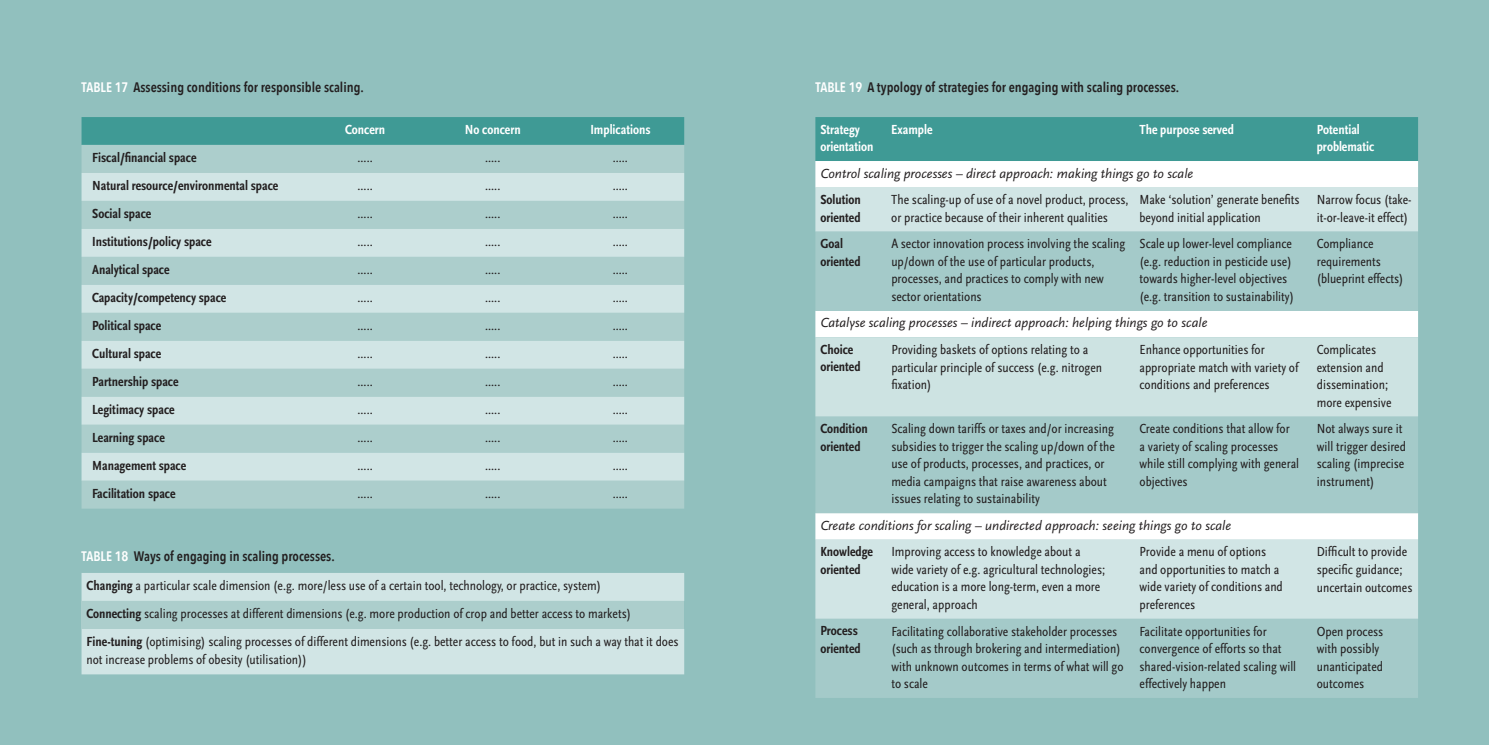
<style>
.page{position:relative;width:1489px;height:745px;background:#fff}
.page>*{position:absolute;margin:0;border:0;box-sizing:border-box;transform-origin:0 0}
.t1{font:13.75px/17.5px "Scala Sans Regular Con";color:#231f20}
.t2{font:13.75px/17.5px "Scala Sans Bold Con";color:#231f20}
.t3{font:italic 13.75px "Scala Sans";color:#231f20}
.t4{font:600 13.75px "Avenir Next Condensed";color:#231f20}
.t5{font:13.75px/17.5px "Scala Sans Bold Con";color:#fff}
.s1{color:#fff}
.s2{font-family:"Scala Sans Bold Con"}
</style>
<div class="page">
<div style="left:0;top:0;width:1488px;height:744px;background:#91c0be"></div>
<div style="left:815px;top:117px;width:602px;height:44px;background:#3f9a95"></div>
<div style="left:815px;top:161px;width:602px;height:26px;background:#fff"></div>
<div style="left:815px;top:187px;width:602px;height:44px;background:#d1e5e5"></div>
<svg style="left:815px;top:231px;width:602px;height:466px;fill:#a4cac9"></svg>
<div style="left:815px;top:337px;width:602px;height:79px;background:#cde3e2"></div>
<div style="left:81px;top:117px;width:603px;height:28px;background:#3f9a95"></div>
<div style="left:81px;top:145px;width:603px;height:363px;background:#accecc"></div>
<svg style="left:81px;top:173px;width:603px;height:307px;fill:#d1e5e5"></svg>
<div style="left:81px;top:573px;width:603px;height:101px;background:#d1e5e5"></div>
<div style="left:81px;top:600px;width:603px;height:28px;background:#accecc"></div>
<p class="t4" style="left:81px;top:75px;width:284px"><span class="s1">TABLE 17</span> Assessing conditions for responsible scaling.</p>
<p class="t5" style="left:345px;top:121px;width:41px">Concern</p>
<p class="t5" style="left:465px;top:121px;width:57px">No concern</p>
<p class="t5" style="left:590px;top:121px;width:62px">Implications</p>
<p class="t2" style="left:92px;top:149px;width:106px">Fiscal/financial space</p>
<p class="t1" style="left:357px;top:149px;width:17px">.....</p>
<p class="t1" style="left:485px;top:149px;width:17px">.....</p>
<p class="t1" style="left:612px;top:149px;width:17px">.....</p>
<p class="t2" style="left:92px;top:177px;width:188px">Natural resource/environmental space</p>
<p class="t1" style="left:357px;top:177px;width:17px">.....</p>
<p class="t1" style="left:485px;top:177px;width:17px">.....</p>
<p class="t1" style="left:612px;top:177px;width:17px">.....</p>
<p class="t2" style="left:92px;top:205px;width:61px">Social space</p>
<p class="t1" style="left:357px;top:205px;width:17px">.....</p>
<p class="t1" style="left:485px;top:205px;width:17px">.....</p>
<p class="t1" style="left:612px;top:205px;width:17px">.....</p>
<p class="t2" style="left:92px;top:233px;width:121px">Institutions/policy space</p>
<p class="t1" style="left:357px;top:233px;width:17px">.....</p>
<p class="t1" style="left:485px;top:233px;width:17px">.....</p>
<p class="t1" style="left:612px;top:233px;width:17px">.....</p>
<p class="t2" style="left:92px;top:261px;width:79px">Analytical space</p>
<p class="t1" style="left:357px;top:261px;width:17px">.....</p>
<p class="t1" style="left:485px;top:261px;width:17px">.....</p>
<p class="t1" style="left:612px;top:261px;width:17px">.....</p>
<p class="t2" style="left:92px;top:289px;width:136px">Capacity/competency space</p>
<p class="t1" style="left:357px;top:289px;width:17px">.....</p>
<p class="t1" style="left:485px;top:289px;width:17px">.....</p>
<p class="t1" style="left:612px;top:289px;width:17px">.....</p>
<p class="t2" style="left:92px;top:317px;width:71px">Political space</p>
<p class="t1" style="left:357px;top:317px;width:17px">.....</p>
<p class="t1" style="left:485px;top:317px;width:17px">.....</p>
<p class="t1" style="left:612px;top:317px;width:17px">.....</p>
<p class="t2" style="left:92px;top:345px;width:71px">Cultural space</p>
<p class="t1" style="left:357px;top:345px;width:17px">.....</p>
<p class="t1" style="left:485px;top:345px;width:17px">.....</p>
<p class="t1" style="left:612px;top:345px;width:17px">.....</p>
<p class="t2" style="left:92px;top:373px;width:88px">Partnership space</p>
<p class="t1" style="left:357px;top:373px;width:17px">.....</p>
<p class="t1" style="left:485px;top:373px;width:17px">.....</p>
<p class="t1" style="left:612px;top:373px;width:17px">.....</p>
<p class="t2" style="left:92px;top:401px;width:84px">Legitimacy space</p>
<p class="t1" style="left:357px;top:401px;width:17px">.....</p>
<p class="t1" style="left:485px;top:401px;width:17px">.....</p>
<p class="t1" style="left:612px;top:401px;width:17px">.....</p>
<p class="t2" style="left:92px;top:428px;width:74px">Learning space</p>
<p class="t1" style="left:357px;top:428px;width:17px">.....</p>
<p class="t1" style="left:485px;top:428px;width:17px">.....</p>
<p class="t1" style="left:612px;top:428px;width:17px">.....</p>
<p class="t2" style="left:92px;top:456px;width:96px">Management space</p>
<p class="t1" style="left:357px;top:456px;width:17px">.....</p>
<p class="t1" style="left:485px;top:456px;width:17px">.....</p>
<p class="t1" style="left:612px;top:456px;width:17px">.....</p>
<p class="t2" style="left:92px;top:484px;width:85px">Facilitation space</p>
<p class="t1" style="left:357px;top:484px;width:17px">.....</p>
<p class="t1" style="left:485px;top:484px;width:17px">.....</p>
<p class="t1" style="left:612px;top:484px;width:17px">.....</p>
<p class="t4" style="left:81px;top:544px;width:255px"><span class="s1">TABLE 18</span> Ways of engaging in scaling processes.</p>
<p class="t1" style="left:86px;top:571px;width:593px;line-height:28px"><span class="s2">Changing</span> a particular scale dimension (e.g. more/less use of a certain tool, technology, or practice, system)<br><span class="s2">Connecting</span> scaling processes at different dimensions (e.g. more production of crop and better access to markets)<br><span class="s2">Fine-tuning</span> (optimising) scaling processes of different dimensions (e.g. better access to food, but in such a way that it does</p>
<p class="t1" style="left:86px;top:650px;width:222px">not increase problems of obesity (utilisation))</p>
<p class="t4" style="left:815px;top:75px;width:365px"><span class="s1">TABLE 19</span> A typology of strategies for engaging with scaling processes.</p>
<p class="t5" style="left:820px;top:121px;width:55px">Strategy orientation</p>
<p class="t5" style="left:891px;top:121px;width:43px">Example</p>
<p class="t5" style="left:1139px;top:121px;width:96px">The purpose served</p>
<p class="t5" style="left:1316px;top:121px;width:59px">Potential problematic</p>
<p class="t3" style="left:820px;top:165px;width:374px">Control scaling processes – direct approach: making things go to scale</p>
<p class="t2" style="left:820px;top:191px;width:42px">Solution oriented</p>
<p class="t1" style="left:891px;top:191px;width:239px">The scaling-up of use of a novel product, process, or practice because of their inherent qualities</p>
<p class="t1" style="left:1139px;top:191px;width:162px">Make ‘solution’ generate benefits beyond initial application</p>
<p class="t1" style="left:1316px;top:191px;width:96px">Narrow focus (take&shy;it-or-leave-it effect)</p>
<p class="t2" style="left:820px;top:235px;width:42px">Goal oriented</p>
<p class="t1" style="left:891px;top:235px;width:235px">A sector innovation process involving the scaling up/down of the use of particular products, processes, and practices to comply with new sector orientations</p>
<p class="t1" style="left:1139px;top:235px;width:156px">Scale up lower-level compliance (e.g. reduction in pesticide use) towards higher-level objectives (e.g. transition to sustainability)</p>
<p class="t1" style="left:1316px;top:235px;width:88px">Compliance requirements (blueprint effects)</p>
<p class="t3" style="left:820px;top:315px;width:388px">Catalyse scaling processes – indirect approach: helping things go to scale</p>
<p class="t2" style="left:820px;top:341px;width:42px">Choice oriented</p>
<p class="t1" style="left:891px;top:341px;width:212px">Providing baskets of options relating to a particular principle of success (e.g. nitrogen fixation)</p>
<p class="t1" style="left:1139px;top:341px;width:160px">Enhance opportunities for appropriate match with variety of conditions and preferences</p>
<p class="t1" style="left:1316px;top:341px;width:76px">Complicates extension and dissemination; more expensive</p>
<p class="t2" style="left:820px;top:420px;width:49px">Condition oriented</p>
<p class="t1" style="left:891px;top:420px;width:225px">Scaling down tariffs or taxes and/or increasing subsidies to trigger the scaling up/down of the use of products, processes, and practices, or media campaigns that raise awareness about issues relating to sustainability</p>
<p class="t1" style="left:1139px;top:420px;width:161px">Create conditions that allow for<br>a variety of scaling processes while still complying with general objectives</p>
<p class="t1" style="left:1316px;top:420px;width:91px">Not always sure it will trigger desired scaling (imprecise instrument)</p>
<p class="t3" style="left:820px;top:517px;width:412px">Create conditions for scaling – undirected approach: seeing things go to scale</p>
<p class="t2" style="left:820px;top:543px;width:54px">Knowledge oriented</p>
<p class="t1" style="left:891px;top:543px;width:215px">Improving access to knowledge about a wide variety of e.g. agricultural technologies; education is a more long-term, even a more general, approach</p>
<p class="t1" style="left:1139px;top:543px;width:145px">Provide a menu of options and opportunities to match a wide variety of conditions and preferences</p>
<p class="t1" style="left:1316px;top:543px;width:97px">Difficult to provide specific guidance; uncertain outcomes</p>
<p class="t2" style="left:820px;top:622px;width:42px">Process oriented</p>
<p class="t1" style="left:891px;top:622px;width:234px">Facilitating collaborative stakeholder processes (such as through brokering and intermediation) with unknown outcomes in terms of what will go to scale</p>
<p class="t1" style="left:1139px;top:622px;width:158px">Facilitate opportunities for convergence of efforts so that shared-vision-related scaling will effectively happen</p>
<p class="t1" style="left:1316px;top:622px;width:68px">Open process with possibly unanticipated outcomes</p>
</div>
